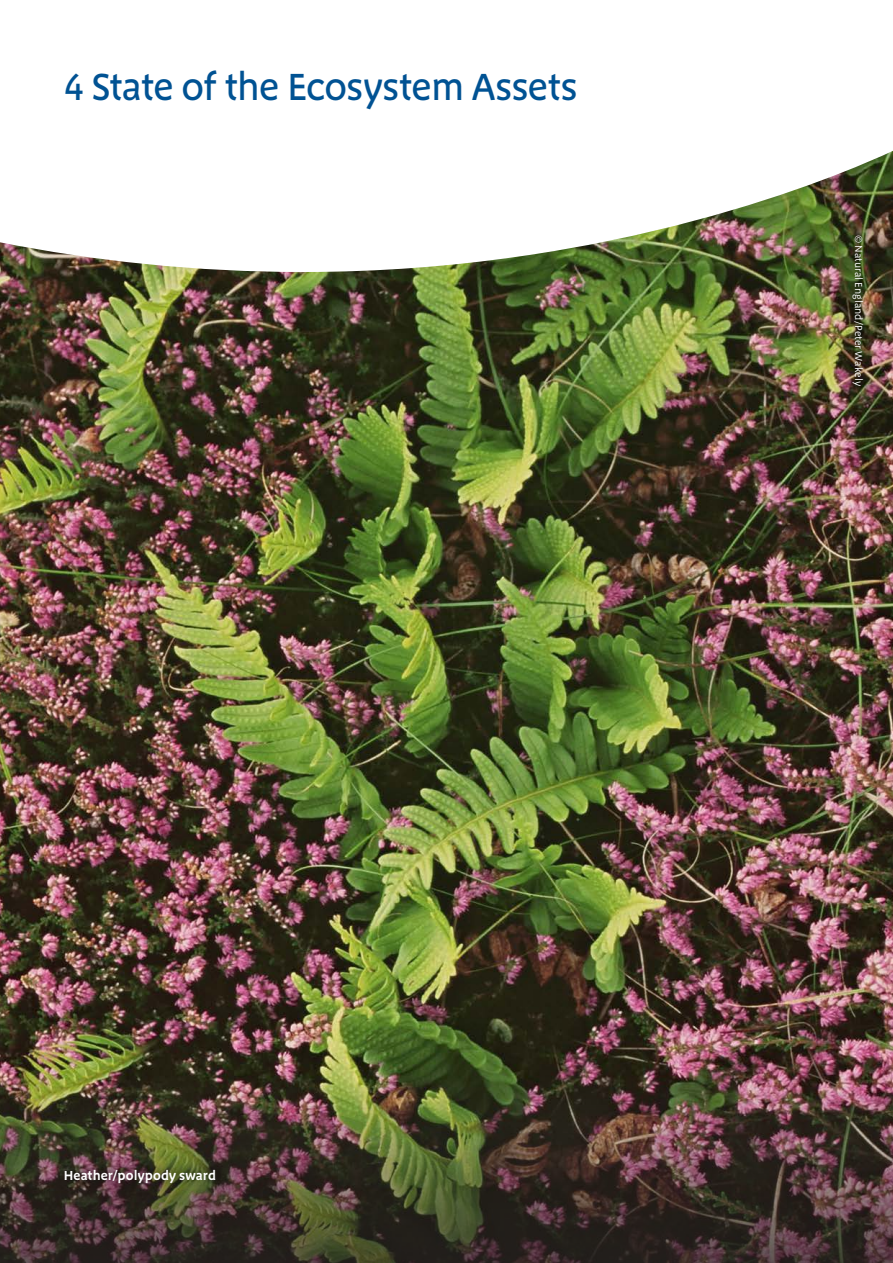
<style>
.page{position:relative;width:893px;height:1263px;background:#fff}
.page>*{position:absolute;margin:0;border:0;box-sizing:border-box;transform-origin:0 0}
._1_Line_Header_1_top_of_page{font:500 39px "Megano OT";letter-spacing:-.025em;color:#005293}
.Captions{font:600 13.5px "Megano OT";letter-spacing:.005em;color:#fff}
.Credit_7pt{font:10.5px "Megano OT";letter-spacing:.005em;color:#fff}
</style>
<div class="page">
<img style="left:0;top:151px;width:893px;height:421px">
<img style="left:0;top:572px;width:893px;height:691px">
<div style="left:55px;top:1160px;width:170px;height:31px;background:#000;opacity:.75"></div>
<div style="left:850px;top:232px;width:17px;height:157px;background:#000;opacity:.8"></div>
<p class="_1_Line_Header_1_top_of_page" style="left:64px;top:63px;width:515px">4 State of the Ecosystem Assets</p>
<p class="Credit_7pt" style="left:865px;top:235px;width:153px;rotate:90deg">© Natural England/Peter Wakely</p>
<p class="Captions" style="left:64px;top:1167px;width:154px">Heather/polypody sward</p>
</div>
